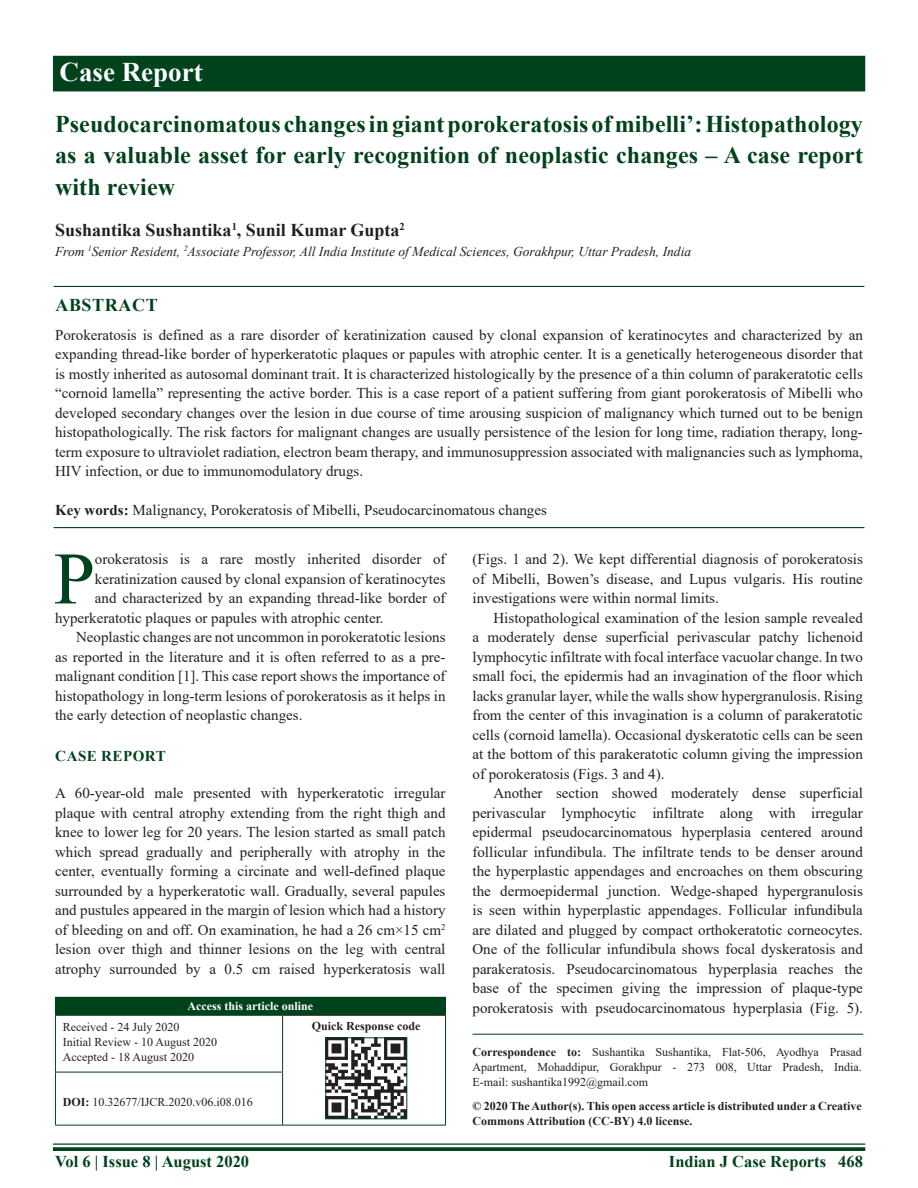
<style>
.page{position:relative;width:918px;height:1188px;background:#fff}
.page>*{position:absolute;margin:0;border:0;box-sizing:border-box;transform-origin:0 0}
.DROP_CAP_TX{font:73.95px "Times New Roman";color:#00421c}
.AH{font:700 27px "Times New Roman";color:#fff}
.AT{font:700 24px/31.5px "Times New Roman";letter-spacing:.005em;color:#00421c;text-align:justify}
.AU{font:700 18px "Times New Roman";color:#231f20}
.ABSH{font:700 18px "Times New Roman";letter-spacing:.035em;color:#00421c}
.RF{font:700 16.5px "Times New Roman";color:#00421c}
.TX{font:15px/19.5px "Times New Roman";color:#231f20;text-align:justify}
.ABS{font:15px/19.5px "Times New Roman";color:#231f20;text-align:justify}
.TXFL{font:15px/19.5px "Times New Roman";color:#231f20;text-align:justify}
.DROP_CAP_TX-2{font:15px "Times New Roman";color:#231f20}
.KWD{font:15px "Times New Roman";color:#231f20}
.t1{font:700 15px "Times New Roman";letter-spacing:.035em;color:#00421c}
.AFF{font:italic 13.5px "Times New Roman";color:#231f20}
.ADD{font:12px/15px "Times New Roman";color:#231f20;text-align:justify}
.CR{font:700 12px/15px "Times New Roman";color:#231f20}
.HIS{font:12px/15px "Times New Roman";color:#231f20}
.DOI{font:12px "Times New Roman";color:#231f20}
.AAO{font:700 12px "Times New Roman";color:#fff}
.QR{font:700 12px "Times New Roman";color:#231f20}
.s1{font-weight:700}
</style>
<div class="page">
<hr style="left:53px;top:1143px;width:812px;height:2px;background:#00421c">
<svg style="left:53px;top:1147px;width:812px;height:4px;background:#0f4d29"></svg>
<div style="left:53px;top:56px;width:812px;height:35px;background:#00421c"></div>
<hr style="left:54px;top:286px;width:810px;height:1px;background:#00421c">
<hr style="left:54px;top:527px;width:810px;height:1px;background:#00421c">
<div style="left:55px;top:997px;width:391px;height:18px;background:#00421c"></div>
<hr style="left:283px;top:1015px;width:162px;height:1px;background:#231f20">
<hr style="left:445px;top:1015px;width:1px;height:57px;background:#00421c">
<hr style="left:445px;top:1072px;width:1px;height:53px;background:#00421c">
<hr style="left:283px;top:1125px;width:163px;height:1px;background:#00421c">
<hr style="left:55px;top:1015px;width:228px;height:1px;background:#00421c">
<hr style="left:55px;top:1016px;width:1px;height:56px;background:#00421c">
<hr style="left:282px;top:1016px;width:1px;height:56px;background:#00421c">
<hr style="left:55px;top:1072px;width:228px;height:1px;background:#00421c">
<hr style="left:55px;top:1072px;width:1px;height:53px;background:#00421c">
<hr style="left:282px;top:1072px;width:1px;height:53px;background:#00421c">
<hr style="left:55px;top:1125px;width:228px;height:1px;background:#00421c">
<img style="left:328px;top:1040px;width:77px;height:77px">
<div style="left:326px;top:1038px;width:81px;height:81px;border:1px solid #00421c"></div>
<hr style="left:472px;top:1034px;width:391px;height:1px;background:#00421c">
<p class="AH" style="left:60px;top:52px;width:145px">Case Report</p>
<p class="AT" style="left:55px;top:107px;width:809px">Pseudocarcinomatous changes in giant porokeratosis of mibelli’: Histopathology as a valuable asset for early recognition of neoplastic changes – A case report with review</p>
<p class="AU" style="left:55px;top:217px;width:351px">Sushantika Sushantika<sup>1</sup>, Sunil Kumar Gupta<sup>2</sup></p>
<p class="AFF" style="left:55px;top:242px;width:638px">From <sup>1</sup>Senior Resident, <sup>2</sup>Associate Professor, All India Institute of Medical Sciences, Gorakhpur, Uttar Pradesh, India</p>
<p class="ABSH" style="left:55px;top:292px;width:104px">ABSTRACT</p>
<p class="ABS" style="left:55px;top:324px;width:809px">Porokeratosis is defined as a rare disorder of keratinization caused by clonal expansion of keratinocytes and characterized by an expanding thread-like border of hyperkeratotic plaques or papules with atrophic center. It is a genetically heterogeneous disorder that is mostly inherited as autosomal dominant trait. It is characterized histologically by the presence of a thin column of parakeratotic cells “cornoid lamella” representing the active border. This is a case report of a patient suffering from giant porokeratosis of Mibelli who developed secondary changes over the lesion in due course of time arousing suspicion of malignancy which turned out to be benign histopathologically. The risk factors for malignant changes are usually persistence of the lesion for long time, radiation therapy, long&shy;term exposure to ultraviolet radiation, electron beam therapy, and immunosuppression associated with malignancies such as lymphoma, HIV infection, or due to immunomodulatory drugs.</p>
<p class="KWD" style="left:55px;top:499px;width:493px"><span class="s1">Key words:</span> Malignancy, Porokeratosis of Mibelli, Pseudocarcinomatous changes</p>
<p class="DROP_CAP_TX" style="left:54px;top:527px;width:43px">P</p>
<p class="DROP_CAP_TX-2" style="left:95px;top:549px;width:352px">orokeratosis is a rare mostly inherited disorder of</p>
<p class="DROP_CAP_TX-2" style="left:95px;top:568px;width:352px">keratinization caused by clonal expansion of keratinocytes</p>
<p class="DROP_CAP_TX-2" style="left:95px;top:588px;width:352px">and characterized by an expanding thread-like border of</p>
<p class="DROP_CAP_TX-2" style="left:55px;top:607px;width:330px">hyperkeratotic plaques or papules with atrophic center.</p>
<p class="TX" style="left:55px;top:627px;width:392px;text-indent:21px">Neoplastic changes are not uncommon in porokeratotic lesions as reported in the literature and it is often referred to as a pre&shy;malignant condition [1]. This case report shows the importance of histopathology in long-term lesions of porokeratosis as it helps in the early detection of neoplastic changes.</p>
<h1 class="t1" style="left:55px;top:745px;width:112px">CASE REPORT</h1>
<p class="TXFL" style="left:55px;top:783px;width:392px">A 60-year-old male presented with hyperkeratotic irregular plaque with central atrophy extending from the right thigh and knee to lower leg for 20 years. The lesion started as small patch which spread gradually and peripherally with atrophy in the center, eventually forming a circinate and well-defined plaque surrounded by a hyperkeratotic wall. Gradually, several papules and pustules appeared in the margin of lesion which had a history of bleeding on and off. On examination, he had a 26 cm×15 cm<sup>2 </sup>lesion over thigh and thinner lesions on the leg with central atrophy surrounded by a 0.5 cm raised hyperkeratosis wall</p>
<p class="AAO" style="left:188px;top:998px;width:127px">Access this article online</p>
<p class="HIS" style="left:63px;top:1019px;width:156px">Received - 24 July 2020<br>Initial Review - 10 August 2020<br>Accepted - 18 August 2020</p>
<p class="QR" style="left:312px;top:1017px;width:110px">Quick Response code</p>
<p class="DOI" style="left:63px;top:1094px;width:192px"><span class="s1">DOI:</span> 10.32677/IJCR.2020.v06.i08.016</p>
<p class="TXFL" style="left:472px;top:549px;width:392px">(Figs. 1 and 2). We kept differential diagnosis of porokeratosis of Mibelli, Bowen’s disease, and Lupus vulgaris. His routine investigations were within normal limits.</p>
<p class="TX" style="left:472px;top:608px;width:392px;text-indent:21px">Histopathological examination of the lesion sample revealed a moderately dense superficial perivascular patchy lichenoid lymphocytic infiltrate with focal interface vacuolar change. In two small foci, the epidermis had an invagination of the floor which lacks granular layer, while the walls show hypergranulosis. Rising from the center of this invagination is a column of parakeratotic cells (cornoid lamella). Occasional dyskeratotic cells can be seen at the bottom of this parakeratotic column giving the impression of porokeratosis (Figs. 3 and 4).</p>
<p class="TX" style="left:472px;top:783px;width:392px;text-indent:21px">Another section showed moderately dense superficial perivascular lymphocytic infiltrate along with irregular epidermal pseudocarcinomatous hyperplasia centered around follicular infundibula. The infiltrate tends to be denser around the hyperplastic appendages and encroaches on them obscuring the dermoepidermal junction. Wedge-shaped hypergranulosis is seen within hyperplastic appendages. Follicular infundibula are dilated and plugged by compact orthokeratotic corneocytes.<br>One of the follicular infundibula shows focal dyskeratosis and parakeratosis. Pseudocarcinomatous hyperplasia reaches the base of the specimen giving the impression of plaque-type porokeratosis with pseudocarcinomatous hyperplasia (Fig. 5).</p>
<p class="ADD" style="left:472px;top:1044px;width:391px"><span class="s1">Correspondence to:</span> Sushantika Sushantika, Flat-506, Ayodhya Prasad Apartment, Mohaddipur, Gorakhpur - 273 008, Uttar Pradesh, India.<br>E-mail: sushantika1992@gmail.com</p>
<p class="CR" style="left:472px;top:1099px;width:391px">© 2020 The Author(s). This open access article is distributed under a Creative<br>Commons Attribution (CC-BY) 4.0 license.</p>
<p class="RF" style="left:55px;top:1150px;width:196px">Vol 6 | Issue 8 | August 2020</p>
<p class="RF" style="left:669px;top:1150px;width:195px">Indian J Case Reports 468</p>
</div>
